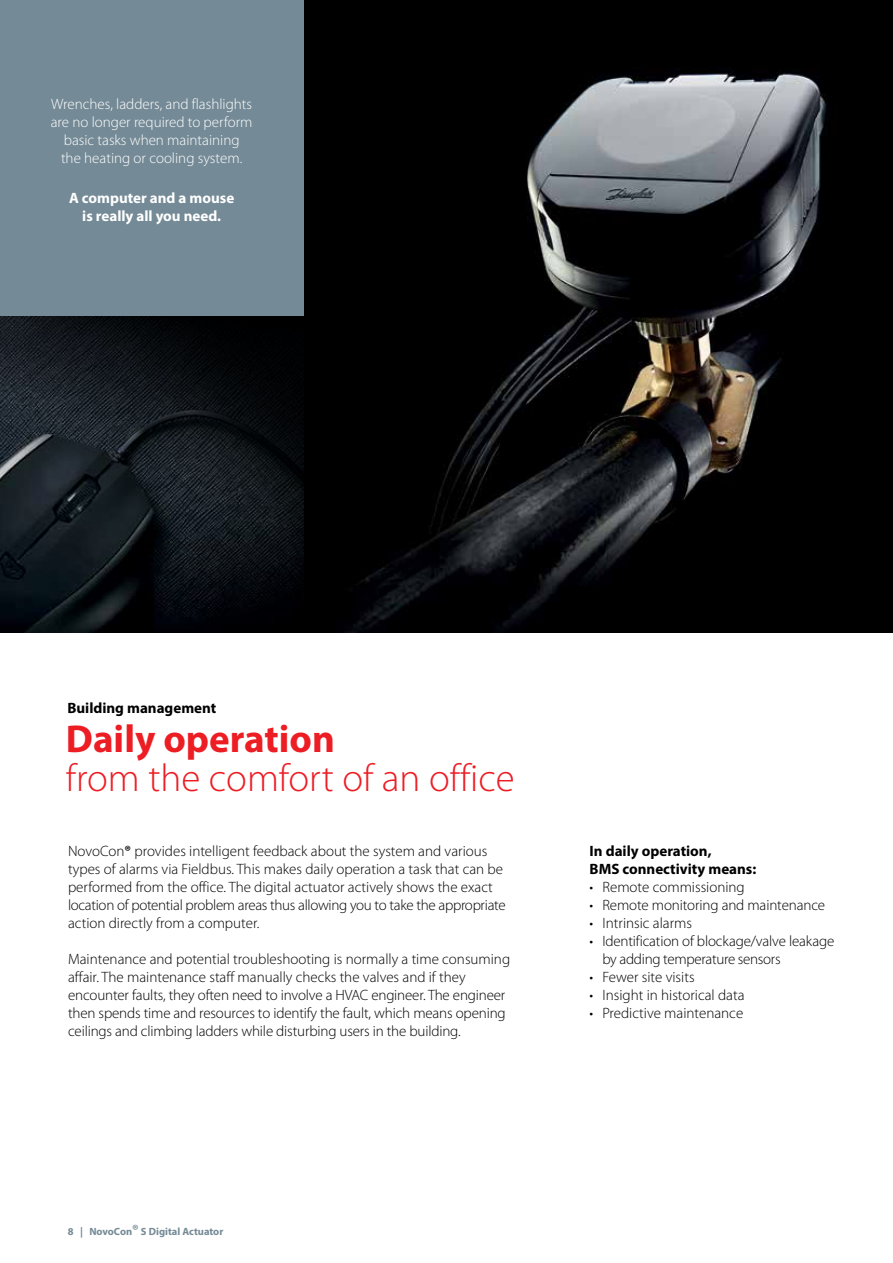
<style>
.page{position:relative;width:893px;height:1263px;background:#fff}
.page>*{position:absolute;margin:0;border:0;box-sizing:border-box;transform-origin:0 0}
.t1{font:300 39px "Myriad Pro";color:#ed1d24}
.t2{font:700 39px "Myriad Pro";color:#ed1d24}
.t3{font:300 15px/18px "Myriad Pro";color:#000}
.t4{font:300 15px/18px "Myriad Pro";color:#fff;text-align:center}
.t5{font:700 15px/18px "Myriad Pro";color:#000}
.t6{font:700 15px/18px "Myriad Pro";color:#fff;text-align:center}
.t7{font:700 10.5px "Myriad Pro";color:#748a96}
.s1{font-weight:600}
.s2{font-weight:600;font-size:15px}
</style>
<div class="page">
<img style="left:303px;top:0;width:590px;height:632px">
<div style="left:0;top:0;width:303px;height:316px;background:#748a96"></div>
<img style="left:0;top:316px;width:303px;height:316px">
<p class="t4" style="left:51px;top:95px;width:203px">Wrenches, ladders, and flashlights are no longer required to perform basic tasks when maintaining<br>the heating or cooling system.</p>
<p class="t6" style="left:69px;top:188px;width:167px">A computer and a mouse is really all you need.</p>
<p class="t5" style="left:67px;top:698px;width:150px">Building management</p>
<h1 class="t2" style="left:66px;top:713px;width:270px">Daily operation</h1>
<h1 class="t1" style="left:66px;top:754px;width:450px">from the comfort of an office</h1>
<p class="t3" style="left:68px;top:842px;width:439px">NovoCon<span class="s1">®</span> provides intelligent feedback about the system and various types of alarms via Fieldbus. This makes daily operation a task that can be performed from the office. The digital actuator actively shows the exact location of potential problem areas thus allowing you to take the appropriate action directly from a computer.</p>
<p class="t3" style="left:68px;top:950px;width:444px">Maintenance and potential troubleshooting is normally a time consuming affair. The maintenance staff manually checks the valves and if they encounter faults, they often need to involve a HVAC engineer. The engineer then spends time and resources to identify the fault, which means opening ceilings and climbing ladders while disturbing users in the building.</p>
<p class="t7" style="left:68px;top:1224px;width:157px">8 | NovoCon<span class="s2">®</span> S Digital Actuator</p>
<p class="t5" style="left:590px;top:841px;width:168px">In daily operation,<br>BMS connectivity means:</p>
<p class="t3" style="left:590px;top:878px;width:157px">• Remote commissioning</p>
<p class="t3" style="left:590px;top:896px;width:237px">• Remote monitoring and maintenance</p>
<p class="t3" style="left:590px;top:914px;width:104px">• Intrinsic alarms</p>
<p class="t3" style="left:602px;top:932px;width:234px;text-indent:-13px">• Identification of blockage/valve leakage by adding temperature sensors</p>
<p class="t3" style="left:590px;top:968px;width:106px">• Fewer site visits</p>
<p class="t3" style="left:590px;top:986px;width:156px">• Insight in historical data</p>
<p class="t3" style="left:590px;top:1004px;width:155px">• Predictive maintenance</p>
</div>
